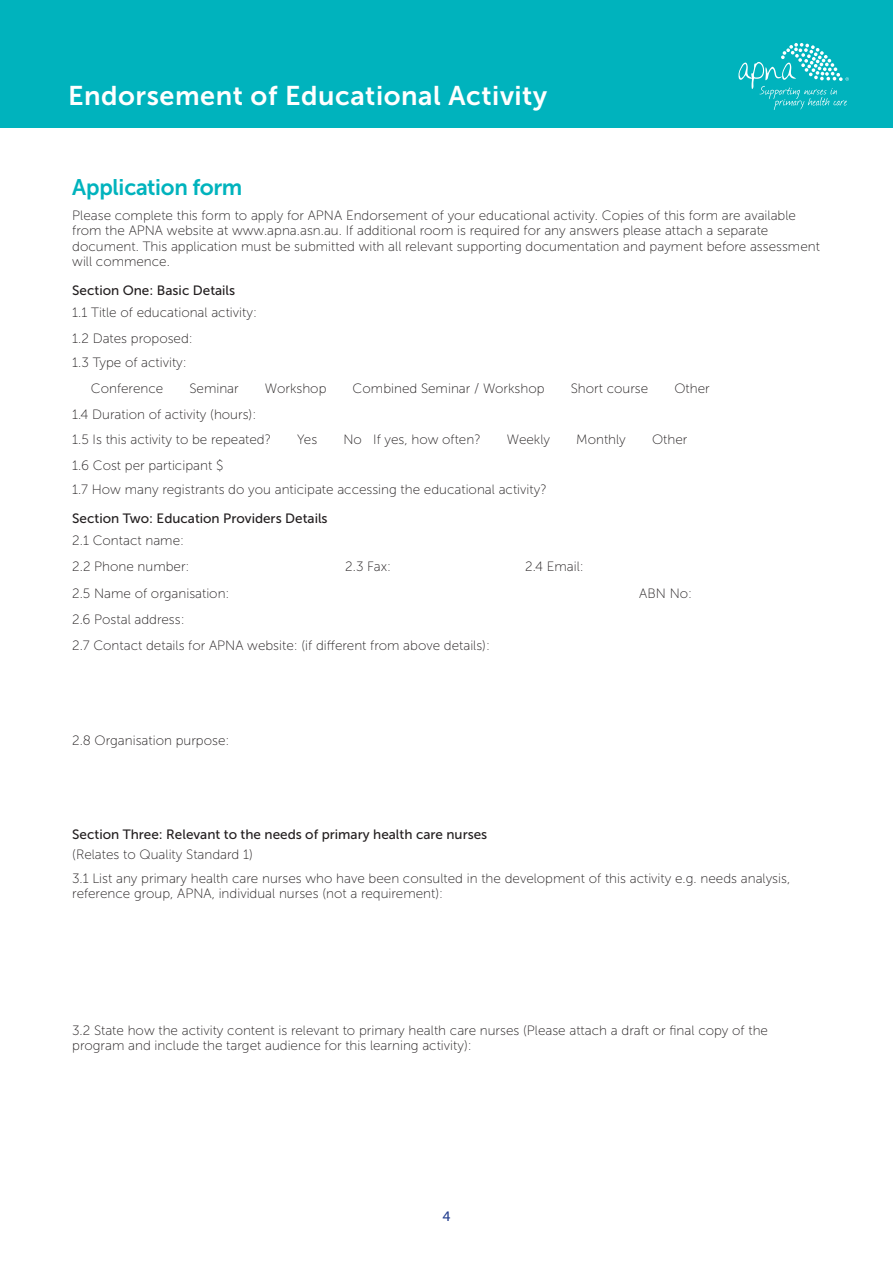
<style>
.page{position:relative;width:893px;height:1263px;background:#fff}
.page>*{position:absolute;margin:0;border:0;box-sizing:border-box;transform-origin:0 0}
.t1{font:27px "Museo Sans 700";letter-spacing:.02em;color:#fff}
.t2{font:22.5px "Museo Sans 700";letter-spacing:-.01em;color:#00b3bd}
.t3{font:13.5px/15.5px "Museo Sans 100";color:#231f20}
.t4{font:13.5px "Museo Sans 500";color:#231f20}
.t5{font:13.5px "Museo Sans 500";color:#25408f}
</style>
<div class="page">
<div style="left:0;top:0;width:893px;height:128px;background:#00b3bd"></div>
<svg style="left:738px;top:43px;width:111px;height:67px"></svg>
<h1 class="t1" style="left:68px;top:81px;width:481px">Endorsement of Educational Activity</h1>
<h2 class="t2" style="left:72px;top:175px;width:172px">Application form</h2>
<p class="t3" style="left:72px;top:207px;width:749px">Please complete this form to apply for APNA Endorsement of your educational activity. Copies of this form are available from the APNA website at www.apna.asn.au. If additional room is required for any answers please attach a separate document. This application must be submitted with all relevant supporting documentation and payment before assessment will commence.</p>
<p class="t4" style="left:72px;top:283px;width:164px">Section One: Basic Details</p>
<p class="t3" style="left:72px;top:299px;width:186px;line-height:26.1px">1.1 Title of educational activity:<br>1.2 Dates proposed:</p>
<p class="t3" style="left:72px;top:350px;width:116px;line-height:25.5px;text-align:center">1.3 Type of activity:<br>Conference</p>
<p class="t3" style="left:189px;top:380px;width:51px">Seminar</p>
<p class="t3" style="left:265px;top:380px;width:63px">Workshop</p>
<p class="t3" style="left:353px;top:380px;width:193px">Combined Seminar / Workshop</p>
<p class="t3" style="left:571px;top:380px;width:79px">Short course</p>
<p class="t3" style="left:674px;top:380px;width:37px">Other</p>
<p class="t3" style="left:72px;top:401px;width:200px;line-height:25.5px">1.4 Duration of activity (hours):<br>1.5 Is this activity to be repeated?</p>
<p class="t3" style="left:297px;top:432px;width:22px">Yes</p>
<p class="t3" style="left:343px;top:432px;width:139px">No If yes, how often?</p>
<p class="t3" style="left:507px;top:432px;width:45px">Weekly</p>
<p class="t3" style="left:576px;top:432px;width:51px">Monthly</p>
<p class="t3" style="left:652px;top:432px;width:37px">Other</p>
<p class="t3" style="left:72px;top:454px;width:476px;line-height:24px">1.6 Cost per participant $<br>1.7 How many registrants do you anticipate accessing the educational activity?</p>
<p class="t4" style="left:72px;top:511px;width:257px">Section Two: Education Providers Details</p>
<p class="t3" style="left:72px;top:528px;width:119px;line-height:26.1px">2.1 Contact name:<br>2.2 Phone number:</p>
<p class="t3" style="left:345px;top:559px;width:47px">2.3 Fax:</p>
<p class="t3" style="left:525px;top:559px;width:60px">2.4 Email:</p>
<p class="t3" style="left:72px;top:585px;width:159px">2.5 Name of organisation:</p>
<p class="t3" style="left:639px;top:585px;width:54px">ABN No:</p>
<p class="t3" style="left:72px;top:606px;width:419px;line-height:26.1px">2.6 Postal address:<br>2.7 Contact details for APNA website: (if different from above details):</p>
<p class="t3" style="left:72px;top:732px;width:159px">2.8 Organisation purpose:</p>
<p class="t4" style="left:72px;top:827px;width:417px">Section Three: Relevant to the needs of primary health care nurses</p>
<p class="t3" style="left:72px;top:842px;width:719px;line-height:24px">(Relates to Quality Standard 1)<br>3.1 List any primary health care nurses who have been consulted in the development of this activity e.g. needs analysis,</p>
<p class="t3" style="left:72px;top:886px;width:372px">reference group, APNA, individual nurses (not a requirement):</p>
<p class="t3" style="left:72px;top:1022px;width:697px">3.2 State how the activity content is relevant to primary health care nurses (Please attach a draft or final copy of the program and include the target audience for this learning activity):</p>
<p class="t5" style="left:442px;top:1208px;width:10px">4</p>
</div>
